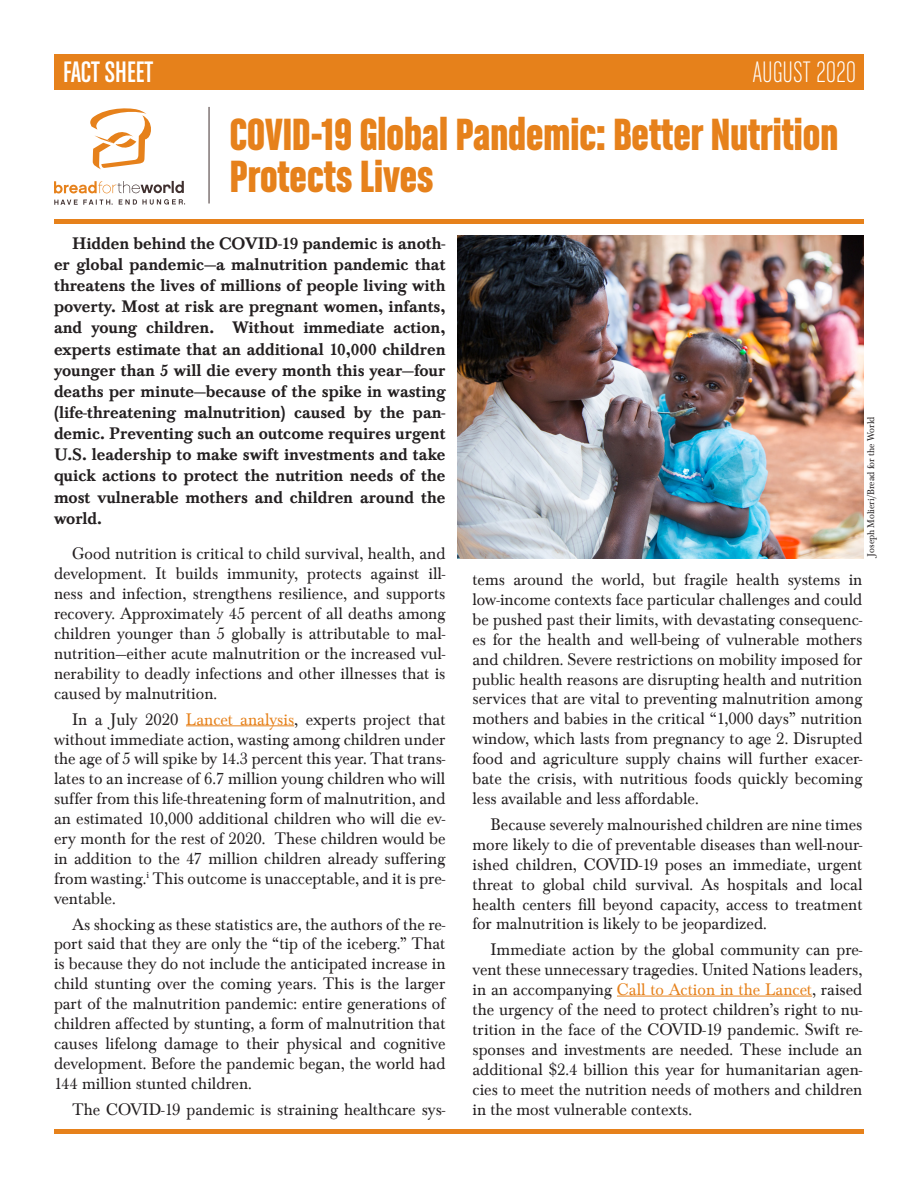
<style>
.page{position:relative;width:918px;height:1188px;background:#fff}
.page>*{position:absolute;margin:0;border:0;box-sizing:border-box;transform-origin:0 0}
.t1{font:48px/42px "Chalet Comprime Hong Kong Sixty";color:#e6811b}
.t2{font:31.5px "Chalet Comprime Milan Sixty";letter-spacing:.02em;color:#fff}
.t3{font:31.5px "Chalet Comprime Cologne Sixty";color:#fff}
.Body_text_-_Fact_She{font:17.25px/20px "Baskerville Com";color:#231f20;text-align:justify}
.Body_text_-_Fact_She-2{font:500 17.25px/21.1px "Baskerville Com";color:#231f20;text-align:justify}
.t4{font:10.05px "Baskerville Com";color:#231f20;scale:.95 1}
.s1{color:#e6811b}
</style>
<div class="page">
<div style="left:54px;top:54px;width:810px;height:35px;background:#e6811b"></div>
<hr style="left:186px;top:725px;width:108px;height:1px;background:#e6811b">
<hr style="left:617px;top:996px;width:195px;height:1px;background:#e6811b">
<div style="left:54px;top:219px;width:810px;height:5px;background:#e6811b"></div>
<hr style="left:209px;top:107px;width:1px;height:97px;background:#40302f">
<hr style="left:54px;top:1130px;width:810px;height:4px;background:#e6811b">
<img style="left:458px;top:235px;width:406px;height:324px">
<svg style="left:90px;top:108px;width:61px;height:62px"></svg>
<svg style="left:54px;top:181px;width:131px;height:24px"></svg>
<p class="t3" style="left:63px;top:54px;width:92px">FACT SHEET</p>
<p class="t2" style="left:753px;top:55px;width:104px">AUGUST 2020</p>
<p class="t1" style="left:230px;top:112px;width:610px">COVID-19 Global Pandemic: Better Nutrition<br>Protects Lives</p>
<p class="Body_text_-_Fact_She-2" style="left:54px;top:233px;width:393px;text-indent:18px">Hidden behind the COVID-19 pandemic is anoth&shy;er global pandemic—a malnutrition pandemic that threatens the lives of millions of people living with poverty. Most at risk are pregnant women, infants, and young children. Without immediate action, experts estimate that an additional 10,000 children younger than 5 will die every month this year—four deaths per minute—because of the spike in wasting (life-threatening malnutrition) caused by the pan&shy;demic. Preventing such an outcome requires urgent U.S. leadership to make swift investments and take quick actions to protect the nutrition needs of the most vulnerable mothers and children around the world.</p>
<p class="Body_text_-_Fact_She" style="left:54px;top:544px;width:393px;text-indent:18px">Good nutrition is critical to child survival, health, and development. It builds immunity, protects against ill&shy;ness and infection, strengthens resilience, and supports recovery. Approximately 45 percent of all deaths among children younger than 5 globally is attributable to mal&shy;nutrition—either acute malnutrition or the increased vul&shy;nerability to deadly infections and other illnesses that is caused by malnutrition.</p>
<p class="Body_text_-_Fact_She" style="left:54px;top:709px;width:393px;text-indent:18px">In a July 2020 <span class="s1">Lancet analysis</span>, experts project that without immediate action, wasting among children under the age of 5 will spike by 14.3 percent this year. That trans&shy;lates to an increase of 6.7 million young children who will suffer from this life-threatening form of malnutrition, and an estimated 10,000 additional children who will die ev&shy;ery month for the rest of 2020. These children would be in addition to the 47 million children already suffering from wasting.<sup>i</sup> This outcome is unacceptable, and it is pre&shy;ventable.</p>
<p class="Body_text_-_Fact_She" style="left:54px;top:914px;width:393px;text-indent:18px">As shocking as these statistics are, the authors of the re&shy;port said that they are only the “tip of the iceberg.” That is because they do not include the anticipated increase in child stunting over the coming years. This is the larger part of the malnutrition pandemic: entire generations of children affected by stunting, a form of malnutrition that causes lifelong damage to their physical and cognitive development. Before the pandemic began, the world had 144 million stunted children.</p>
<p class="Body_text_-_Fact_She" style="left:72px;top:1099px;width:375px">The COVID-19 pandemic is straining healthcare sys-</p>
<p class="t4" style="left:865px;top:557px;width:149px;rotate:-90deg">Joseph Molieri/Bread for the World</p>
<p class="Body_text_-_Fact_She" style="left:472px;top:569px;width:392px">tems around the world, but fragile health systems in low-income contexts face particular challenges and could be pushed past their limits, with devastating consequenc&shy;es for the health and well-being of vulnerable mothers and children. Severe restrictions on mobility imposed for public health reasons are disrupting health and nutrition services that are vital to preventing malnutrition among mothers and babies in the critical “1,000 days” nutrition window, which lasts from pregnancy to age 2. Disrupted food and agriculture supply chains will further exacer&shy;bate the crisis, with nutritious foods quickly becoming less available and less affordable.</p>
<p class="Body_text_-_Fact_She" style="left:472px;top:814px;width:392px;text-indent:18px">Because severely malnourished children are nine times more likely to die of preventable diseases than well-nour&shy;ished children, COVID-19 poses an immediate, urgent threat to global child survival. As hospitals and local health centers fill beyond capacity, access to treatment for malnutrition is likely to be jeopardized.</p>
<p class="Body_text_-_Fact_She" style="left:472px;top:940px;width:392px;text-indent:18px">Immediate action by the global community can pre&shy;vent these unnecessary tragedies. United Nations leaders, in an accompanying <span class="s1">Call to Action in the Lancet</span>, raised the urgency of the need to protect children’s right to nu&shy;trition in the face of the COVID-19 pandemic. Swift re&shy;sponses and investments are needed. These include an additional $2.4 billion this year for humanitarian agen&shy;cies to meet the nutrition needs of mothers and children in the most vulnerable contexts.</p>
</div>
